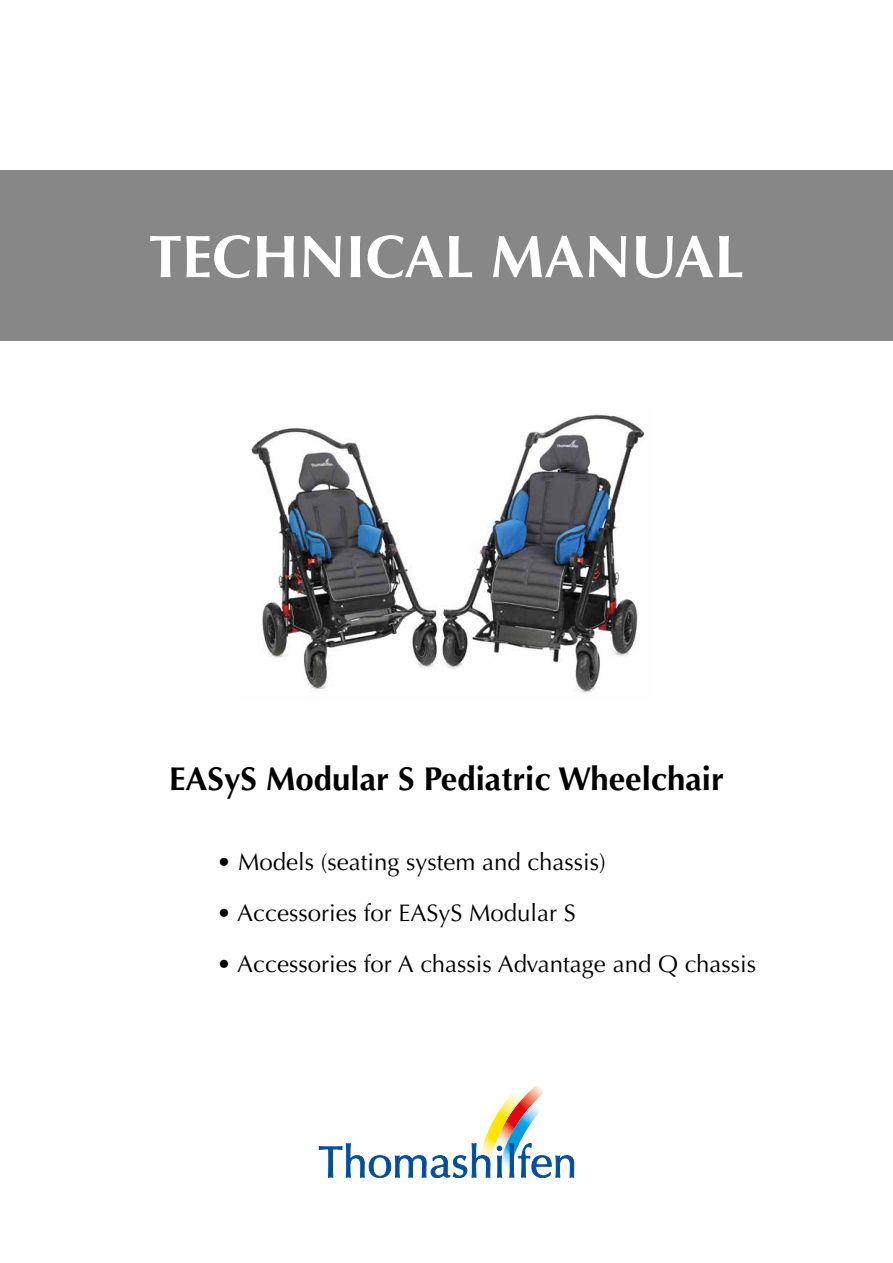
<style>
.page{position:relative;width:893px;height:1263px;background:#fff}
.page>*{position:absolute;margin:0;border:0;box-sizing:border-box;transform-origin:0 0}
.t1{font:700 60px "Optima";color:#fff}
.t2{font:700 33px "Optima";color:#000}
.t3{font:24px "Optima";color:#000}
</style>
<div class="page">
<svg style="left:319px;top:1086px;width:255px;height:92px"></svg>
<div style="left:0;top:170px;width:893px;height:170px;background:#878787"></div>
<img style="left:251px;top:414px;width:394px;height:280px">
<h1 class="t1" style="left:149px;top:222px;width:597px">TECHNICAL MANUAL</h1>
<h2 class="t2" style="left:169px;top:759px;width:556px">EASyS Modular S Pediatric Wheelchair</h2>
<p class="t3" style="left:217px;top:848px;width:390px">• Models (seating system and chassis)</p>
<p class="t3" style="left:217px;top:899px;width:361px">• Accessories for EASyS Modular S</p>
<p class="t3" style="left:217px;top:949px;width:541px">• Accessories for A chassis Advantage and Q chassis</p>
</div>
